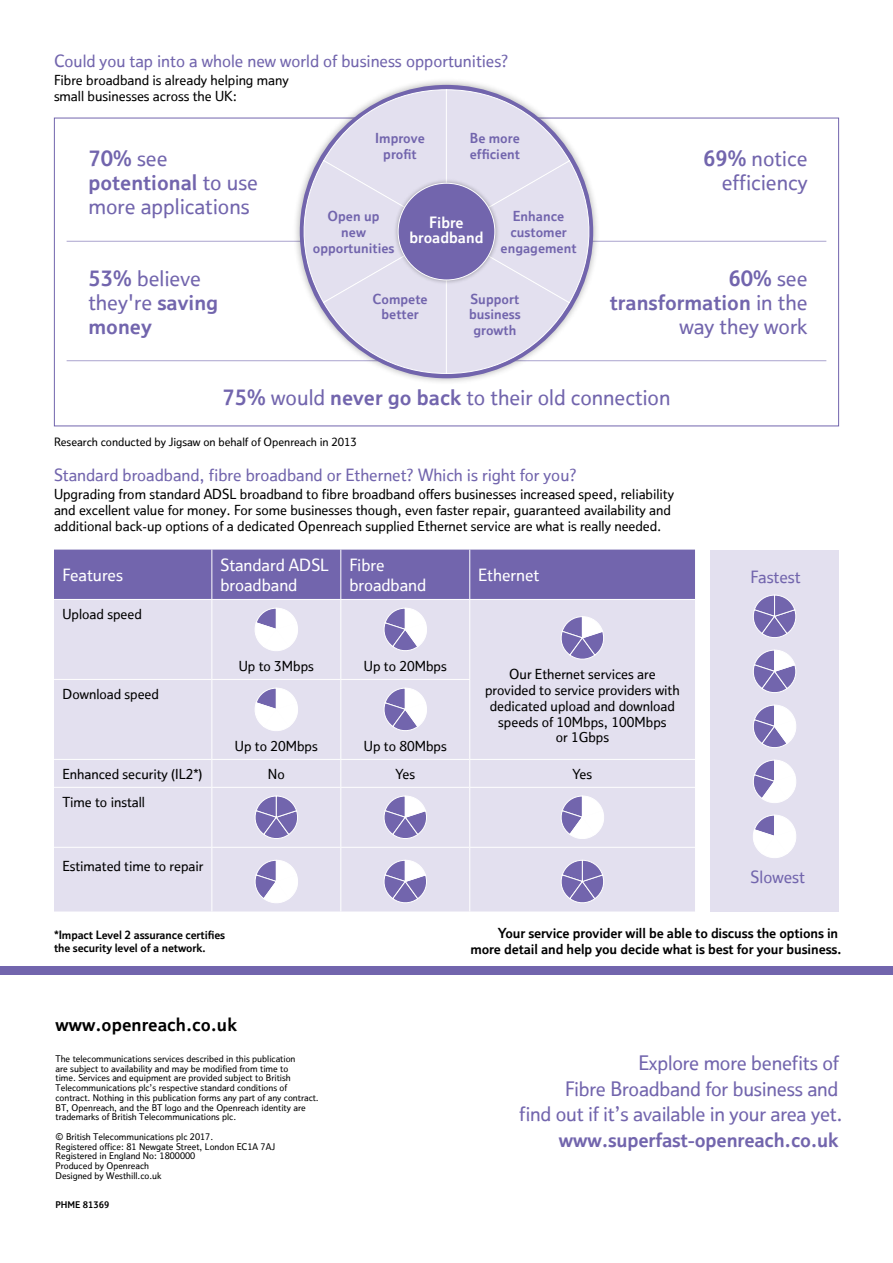
<style>
.page{position:relative;width:893px;height:1263px;background:#fff}
.page>*{position:absolute;margin:0;border:0;box-sizing:border-box;transform-origin:0 0}
.t1{font:500 21px/24px "Openreach";color:#7265ad;text-align:right}
.t2{font:700 21px/24px "Openreach";color:#7265ad}
.t3{font:500 19.5px/25.5px "Openreach";letter-spacing:-.01em;color:#7265ad;text-align:right}
.t4{font:700 19.5px "Openreach";letter-spacing:-.01em;color:#7265ad}
.t5{font:700 18px "Openreach";color:#000}
.t6{font:500 16.5px "Openreach";color:#7265ad}
.t7{font:500 16.5px/19.5px "Openreach";color:#fff}
.t8{font:700 15.3px/15.3px "Openreach";color:#fff;text-align:center}
.t9{font:500 13.5px/15.8px "Openreach";color:#000}
.t10{font:700 13.5px/15.8px "Openreach";color:#7265ad;text-align:center}
.t11{font:700 13.5px/16.5px "Openreach";letter-spacing:-.01em;color:#000;text-align:right}
.t12{font:700 11.25px/13.5px "Openreach";letter-spacing:-.01em;color:#000}
.t13{font:500 11.25px "Openreach";color:#000}
.t14{font:500 9px/9.8px "Openreach";color:#000}
.t15{font:700 9px "Openreach";color:#000}
.s1{font-weight:700}
.s2{font-weight:500}
</style>
<div class="page">
<hr style="left:67px;top:360px;width:759px;height:1px;background:#aaa3ce">
<hr style="left:67px;top:241px;width:759px;height:1px;background:#aaa3ce">
<div style="left:292px;top:78px;width:308px;height:307px;background:#000;opacity:.3"></div>
<svg style="left:298px;top:89px;width:297px;height:285px"></svg>
<div style="left:393px;top:178px;width:107px;height:107px;background:#000;opacity:.3"></div>
<div style="left:398px;top:183px;width:97px;height:97px;background:#7265ad;border-radius:50%"></div>
<div style="left:710px;top:550px;width:129px;height:361px;background:#e3e0ef"></div>
<svg style="left:753px;top:595px;width:43px;height:43px"></svg>
<svg style="left:753px;top:650px;width:43px;height:43px"></svg>
<svg style="left:753px;top:705px;width:43px;height:43px"></svg>
<svg style="left:753px;top:760px;width:43px;height:43px"></svg>
<svg style="left:753px;top:815px;width:43px;height:43px"></svg>
<div style="left:0;top:967px;width:893px;height:8px;background:#7265ad"></div>
<div style="left:54px;top:550px;width:641px;height:49px;background:#7265ad"></div>
<div style="left:54px;top:600px;width:641px;height:311px;background:#e3e0ef"></div>
<hr style="left:211px;top:600px;width:1px;height:79px;background:#fff">
<hr style="left:340px;top:600px;width:1px;height:79px;background:#fff">
<hr style="left:469px;top:600px;width:1px;height:79px;background:#fff">
<hr style="left:54px;top:679px;width:158px;height:1px;background:#fff">
<hr style="left:212px;top:679px;width:129px;height:1px;background:#fff">
<hr style="left:211px;top:680px;width:1px;height:79px;background:#fff">
<hr style="left:341px;top:679px;width:129px;height:1px;background:#fff">
<hr style="left:340px;top:680px;width:1px;height:79px;background:#fff">
<hr style="left:469px;top:680px;width:1px;height:79px;background:#fff">
<hr style="left:54px;top:759px;width:158px;height:1px;background:#fff">
<hr style="left:212px;top:759px;width:129px;height:1px;background:#fff">
<svg style="left:211px;top:760px;width:1px;height:27px"></svg>
<hr style="left:341px;top:759px;width:129px;height:1px;background:#fff">
<svg style="left:340px;top:760px;width:1px;height:27px"></svg>
<hr style="left:470px;top:759px;width:225px;height:1px;background:#fff">
<svg style="left:469px;top:760px;width:1px;height:27px"></svg>
<hr style="left:54px;top:787px;width:158px;height:1px;background:#fff">
<hr style="left:212px;top:787px;width:129px;height:1px;background:#fff">
<hr style="left:211px;top:788px;width:1px;height:59px;background:#fff">
<hr style="left:341px;top:787px;width:129px;height:1px;background:#fff">
<hr style="left:340px;top:788px;width:1px;height:59px;background:#fff">
<hr style="left:470px;top:787px;width:225px;height:1px;background:#fff">
<hr style="left:469px;top:788px;width:1px;height:59px;background:#fff">
<hr style="left:54px;top:847px;width:158px;height:1px;background:#fff">
<hr style="left:212px;top:847px;width:129px;height:1px;background:#fff">
<hr style="left:211px;top:848px;width:1px;height:63px;background:#fff">
<hr style="left:341px;top:847px;width:129px;height:1px;background:#fff">
<hr style="left:340px;top:848px;width:1px;height:63px;background:#fff">
<hr style="left:470px;top:847px;width:225px;height:1px;background:#fff">
<hr style="left:469px;top:848px;width:1px;height:63px;background:#fff">
<hr style="left:211px;top:550px;width:1px;height:49px;background:#fff">
<hr style="left:340px;top:550px;width:1px;height:49px;background:#fff">
<hr style="left:469px;top:550px;width:1px;height:49px;background:#fff">
<svg style="left:253px;top:608px;width:46px;height:44px"></svg>
<svg style="left:382px;top:608px;width:46px;height:44px"></svg>
<svg style="left:559px;top:616px;width:46px;height:44px"></svg>
<svg style="left:253px;top:688px;width:46px;height:44px"></svg>
<svg style="left:382px;top:688px;width:46px;height:44px"></svg>
<svg style="left:253px;top:796px;width:46px;height:44px;background:#a198c8"></svg>
<svg style="left:382px;top:796px;width:46px;height:44px"></svg>
<svg style="left:559px;top:796px;width:46px;height:44px"></svg>
<svg style="left:253px;top:860px;width:46px;height:44px"></svg>
<svg style="left:382px;top:860px;width:46px;height:44px"></svg>
<svg style="left:559px;top:860px;width:46px;height:44px;background:#a198c8"></svg>
<p class="t6" style="left:54px;top:52px;width:456px">Could you tap into a whole new world of business opportunities?</p>
<p class="t9" style="left:54px;top:72px;width:236px">Fibre broadband is already helping many small businesses across the UK:</p>
<p class="t10" style="left:470px;top:130px;width:52px;text-align:left">Be more efficient</p>
<p class="t10" style="left:375px;top:130px;width:51px">Improve profit</p>
<h1 class="t1" style="left:89px;top:146px;width:171px;text-align:left"><span class="s1">70%</span> see <span class="s1">potentional</span> to use more applications</h1>
<h1 class="t1" style="left:703px;top:146px;width:106px"><span class="s1">69%</span> notice efficiency</h1>
<p class="t10" style="left:313px;top:208px;width:83px">Open up<br>new opportunities</p>
<p class="t10" style="left:501px;top:208px;width:77px">Enhance customer engagement</p>
<p class="t8" style="left:409px;top:215px;width:76px">Fibre broadband</p>
<h1 class="t2" style="left:89px;top:266px;width:131px">53% <span class="s2">believe they're</span> saving money</h1>
<h1 class="t1" style="left:610px;top:266px;width:199px"><span class="s1">60%</span> see <span class="s1">transformation</span> in the way they work</h1>
<p class="t10" style="left:469px;top:291px;width:53px">Support business growth</p>
<p class="t10" style="left:372px;top:291px;width:57px">Compete better</p>
<h1 class="t1" style="left:223px;top:385px;width:449px"><span class="s1">75%</span> would <span class="s1">never go back</span> to their old connection</h1>
<p class="t13" style="left:54px;top:435px;width:304px">Research conducted by Jigsaw on behalf of Openreach in 2013</p>
<p class="t6" style="left:54px;top:466px;width:524px">Standard broadband, fibre broadband or Ethernet? Which is right for you?</p>
<p class="t9" style="left:54px;top:486px;width:621px">Upgrading from standard ADSL broadband to fibre broadband offers businesses increased speed, reliability and excellent value for money. For some businesses though, even faster repair, guaranteed availability and additional back-up options of a dedicated Openreach supplied Ethernet service are what is really needed.</p>
<p class="t7" style="left:63px;top:565px;width:62px">Features</p>
<p class="t7" style="left:220px;top:555px;width:110px">Standard ADSL broadband</p>
<p class="t7" style="left:349px;top:555px;width:78px">Fibre broadband</p>
<p class="t7" style="left:478px;top:565px;width:63px">Ethernet</p>
<p class="t9" style="left:63px;top:606px;width:81px">Upload speed</p>
<p class="t9" style="left:239px;top:658px;width:77px">Up to 3Mbps</p>
<p class="t9" style="left:364px;top:658px;width:84px">Up to 20Mbps</p>
<p class="t9" style="left:485px;top:666px;width:196px;text-align:center">Our Ethernet services are provided to service providers with dedicated upload and download speeds of 10Mbps, 100Mbps<br>or 1Gbps</p>
<p class="t9" style="left:63px;top:686px;width:98px">Download speed</p>
<p class="t9" style="left:235px;top:738px;width:84px">Up to 20Mbps</p>
<p class="t9" style="left:364px;top:738px;width:84px">Up to 80Mbps</p>
<p class="t9" style="left:63px;top:766px;width:142px">Enhanced security (IL2*)</p>
<p class="t9" style="left:268px;top:766px;width:18px">No</p>
<p class="t9" style="left:395px;top:766px;width:21px">Yes</p>
<p class="t9" style="left:573px;top:766px;width:21px">Yes</p>
<p class="t9" style="left:63px;top:794px;width:84px">Time to install</p>
<p class="t9" style="left:63px;top:858px;width:142px">Estimated time to repair</p>
<p class="t6" style="left:751px;top:567px;width:52px">Fastest</p>
<p class="t6" style="left:751px;top:867px;width:56px">Slowest</p>
<p class="t12" style="left:54px;top:927px;width:173px">*Impact Level 2 assurance certifies the security level of a network.</p>
<h3 class="t5" style="left:56px;top:1014px;width:183px">www.openreach.co.uk</h3>
<p class="t14" style="left:56px;top:1053px;width:265px">The telecommunications services described in this publication<br>are subject to availability and may be modified from time to<br>time. Services and equipment are provided subject to British Telecommunications plc’s respective standard conditions of contract. Nothing in this publication forms any part of any contract.<br>BT, Openreach, and the BT logo and the Openreach identity are trademarks of British Telecommunications plc.</p>
<p class="t14" style="left:56px;top:1131px;width:221px">© British Telecommunications plc 2017.<br>Registered office: 81 Newgate Street, London EC1A 7AJ Registered in England No: 1800000<br>Produced by Openreach<br>Designed by Westhill.co.uk</p>
<p class="t15" style="left:56px;top:1199px;width:55px">PHME 81369</p>
<p class="t11" style="left:470px;top:924px;width:373px">Your service provider will be able to discuss the options in more detail and help you decide what is best for your business.</p>
<h2 class="t3" style="left:519px;top:1050px;width:325px">Explore more benefits of<br>Fibre Broadband for business and<br>find out if it’s available in your area yet.</h2>
<h2 class="t4" style="left:559px;top:1128px;width:281px">www.superfast-openreach.co.uk</h2>
</div>
